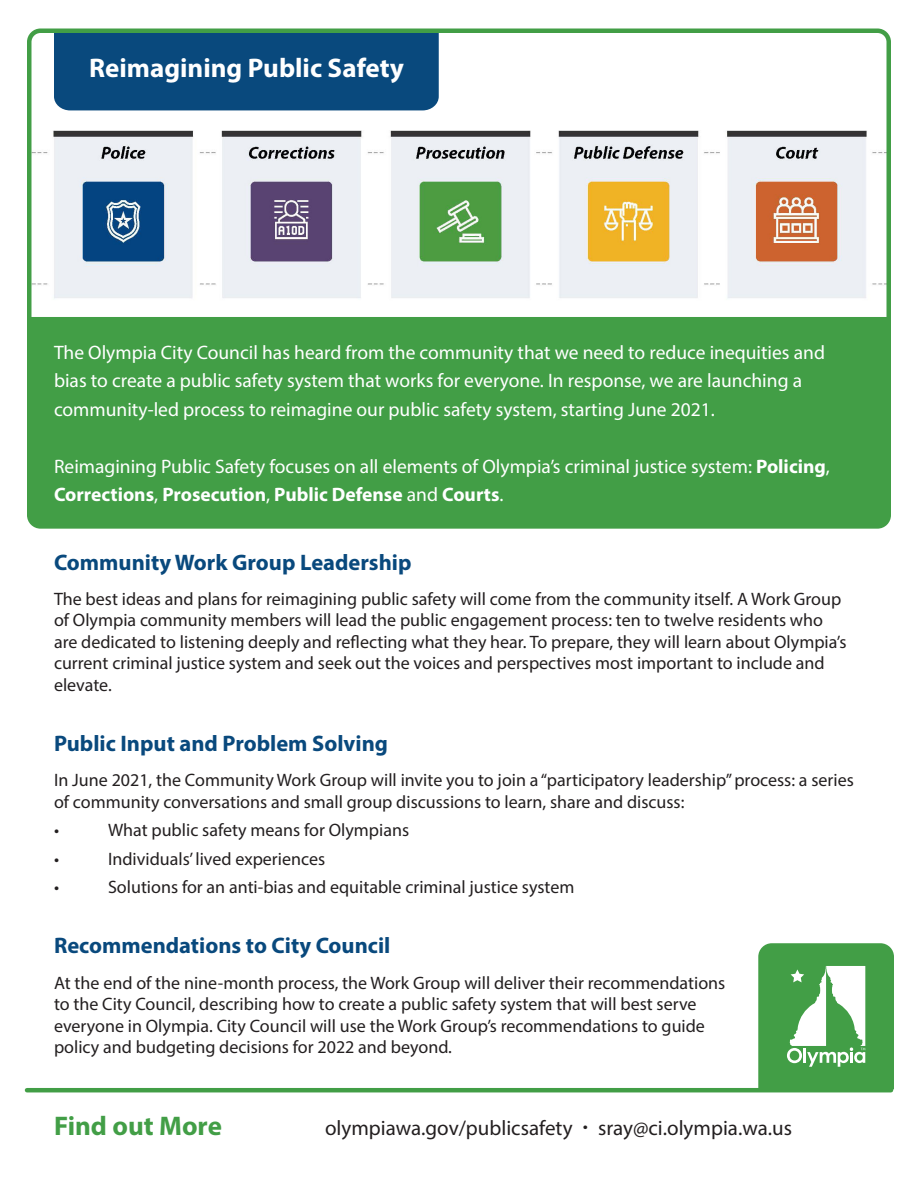
<style>
.page{position:relative;width:918px;height:1188px;background:#fff}
.page>*{position:absolute;margin:0;border:0;box-sizing:border-box;transform-origin:0 0}
.t1{font:700 27px "Myriad Pro";color:#fff}
.paragraph_header{font:700 27px "Myriad Pro";color:#429e46}
.paragraph_header-2{font:700 22.5px "Myriad Pro";color:#09497d}
.paragraph_header-3{font:21px "Myriad Pro";color:#231f20}
.t2{font:19.5px/28.5px "Myriad Pro";color:#fff}
.paragraph{font:18px/21.6px "Myriad Pro";color:#231f20}
.s1{font-weight:700}
.s2{font-family:"Trebuchet MS";font-weight:700}
</style>
<div class="page">
<svg style="left:27px;top:28px;width:864px;height:289px"></svg>
<svg style="left:758px;top:943px;width:136px;height:146px"></svg>
<div style="left:27px;top:317px;width:864px;height:212px;background:#429e46"></div>
<hr style="left:27px;top:1088px;width:864px;height:4px;background:#429e46">
<div style="left:54px;top:33px;width:385px;height:77px;background:#09497d"></div>
<p class="t1" style="left:89px;top:50px;width:316px">Reimagining Public Safety</p>
<p class="t2" style="left:54px;top:338px;width:773px">The Olympia City Council has heard from the community that we need to reduce inequities and bias to create a public safety system that works for everyone. In response, we are launching a community-led process to reimagine our public safety system, starting June 2021.</p>
<p class="t2" style="left:54px;top:452px;width:778px">Reimagining Public Safety focuses on all elements of Olympia’s criminal justice system: <span class="s1">Policing</span>,<br><span class="s1">Corrections</span>, <span class="s1">Prosecution</span>, <span class="s1">Public Defense</span> and <span class="s1">Courts</span>.</p>
<p class="paragraph_header-2" style="left:54px;top:547px;width:359px">Community Work Group Leadership</p>
<p class="paragraph" style="left:54px;top:588px;width:794px">The best ideas and plans for reimagining public safety will come from the community itself. A Work Group of Olympia community members will lead the public engagement process: ten to twelve residents who are dedicated to listening deeply and reflecting what they hear. To prepare, they will learn about Olympia’s current criminal justice system and seek out the voices and perspectives most important to include and elevate.</p>
<p class="paragraph_header-2" style="left:54px;top:729px;width:336px">Public Input and Problem Solving</p>
<p class="paragraph" style="left:54px;top:769px;width:801px">In June 2021, the Community Work Group will invite you to join a “participatory leadership” process: a series of community conversations and small group discussions to learn, share and discuss:</p>
<p class="paragraph" style="left:54px;top:819px;width:7px">•</p>
<p class="paragraph" style="left:108px;top:819px;width:303px">What public safety means for Olympians</p>
<p class="paragraph" style="left:54px;top:848px;width:7px">•</p>
<p class="paragraph" style="left:108px;top:848px;width:219px">Individuals’ lived experiences</p>
<p class="paragraph" style="left:54px;top:876px;width:7px">•</p>
<p class="paragraph" style="left:108px;top:876px;width:468px">Solutions for an anti-bias and equitable criminal justice system</p>
<p class="paragraph_header-2" style="left:54px;top:931px;width:338px">Recommendations to City Council</p>
<p class="paragraph" style="left:54px;top:971px;width:673px">At the end of the nine-month process, the Work Group will deliver their recommendations to the City Council, describing how to create a public safety system that will best serve everyone in Olympia. City Council will use the Work Group’s recommendations to guide policy and budgeting decisions for 2022 and beyond.</p>
<p class="paragraph_header" style="left:54px;top:1109px;width:169px">Find out More</p>
<p class="paragraph_header-3" style="left:325px;top:1115px;width:469px">olympiawa.gov/publicsafety <span class="s2">·</span> sray@ci.olympia.wa.us</p>
</div>
